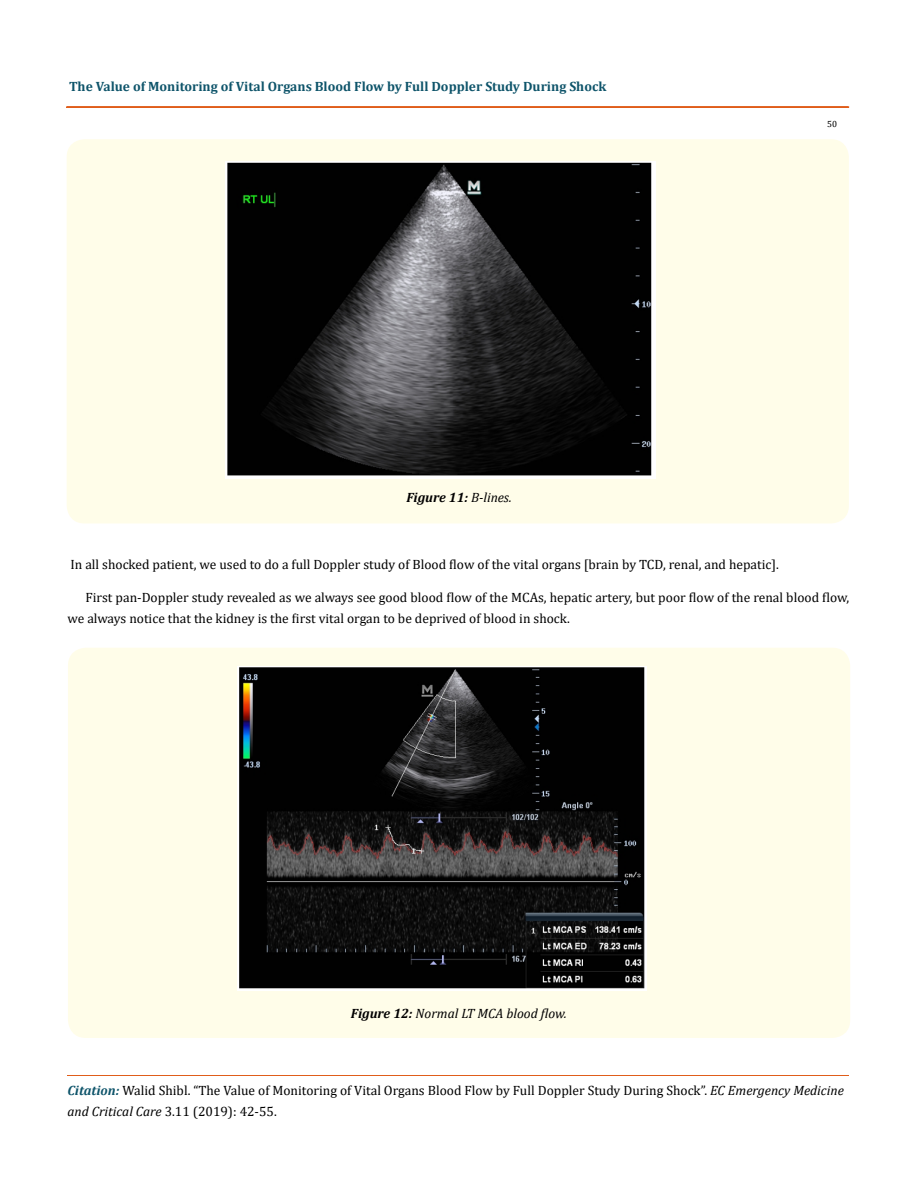
<style>
.page{position:relative;width:917px;height:1188px;background:#fff}
.page>*{position:absolute;margin:0;border:0;box-sizing:border-box;transform-origin:0 0}
.t1{font:13.5px/21px "Cambria";color:#000}
.t2{font:700 13.5px "Cambria";color:#0e546a}
.t3{font:italic 13.5px "Cambria";color:#000}
.t4{font:italic 700 13.5px "Cambria";color:#000}
.t5{font:9px "Cambria";color:#000}
.s1{font-weight:400}
.s2{font-weight:700}
.s3{font-weight:700;font-style:italic;color:#0e546a}
.s4{font-style:italic}
</style>
<div class="page">
<div style="left:66px;top:107px;width:782px;height:1px;border:1px solid #e05d1a"></div>
<hr style="left:67px;top:1076px;width:782px;height:1px;background:#e05d1a">
<div style="left:67px;top:139px;width:781px;height:384px;background:#fffde9;border-radius:18px"></div>
<img style="left:225px;top:161px;width:430px;height:318px">
<div style="left:68px;top:648px;width:782px;height:390px;background:#fffde9;border-radius:18px"></div>
<img style="left:237px;top:667px;width:409px;height:324px">
<p class="t2" style="left:69px;top:77px;width:539px">The Value of Monitoring of Vital Organs Blood Flow by Full Doppler Study During Shock</p>
<p class="t4" style="left:406px;top:487px;width:107px">Figure 11: <span class="s1">B-lines.</span></p>
<p class="t5" style="left:827px;top:119px;width:11px">50</p>
<p class="t1" style="left:70px;top:554px;width:710px">In all shocked patient, we used to do a full Doppler study of Blood flow of the vital organs [brain by TCD, renal, and hepatic].</p>
<p class="t1" style="left:67px;top:587px;width:783px;text-indent:18px">First pan-Doppler study revealed as we always see good blood flow of the MCAs, hepatic artery, but poor flow of the renal blood flow, we always notice that the kidney is the first vital organ to be deprived of blood in shock.</p>
<p class="t3" style="left:351px;top:1003px;width:218px"><span class="s2">Figure 12:</span> Normal LT MCA blood flow.</p>
<p class="t1" style="left:67px;top:1080px;width:777px"><span class="s3">Citation:</span> Walid Shibl. “The Value of Monitoring of Vital Organs Blood Flow by Full Doppler Study During Shock”. <span class="s4">EC Emergency Medicine and Critical Care</span> 3.11 (2019): 42-55.</p>
</div>
